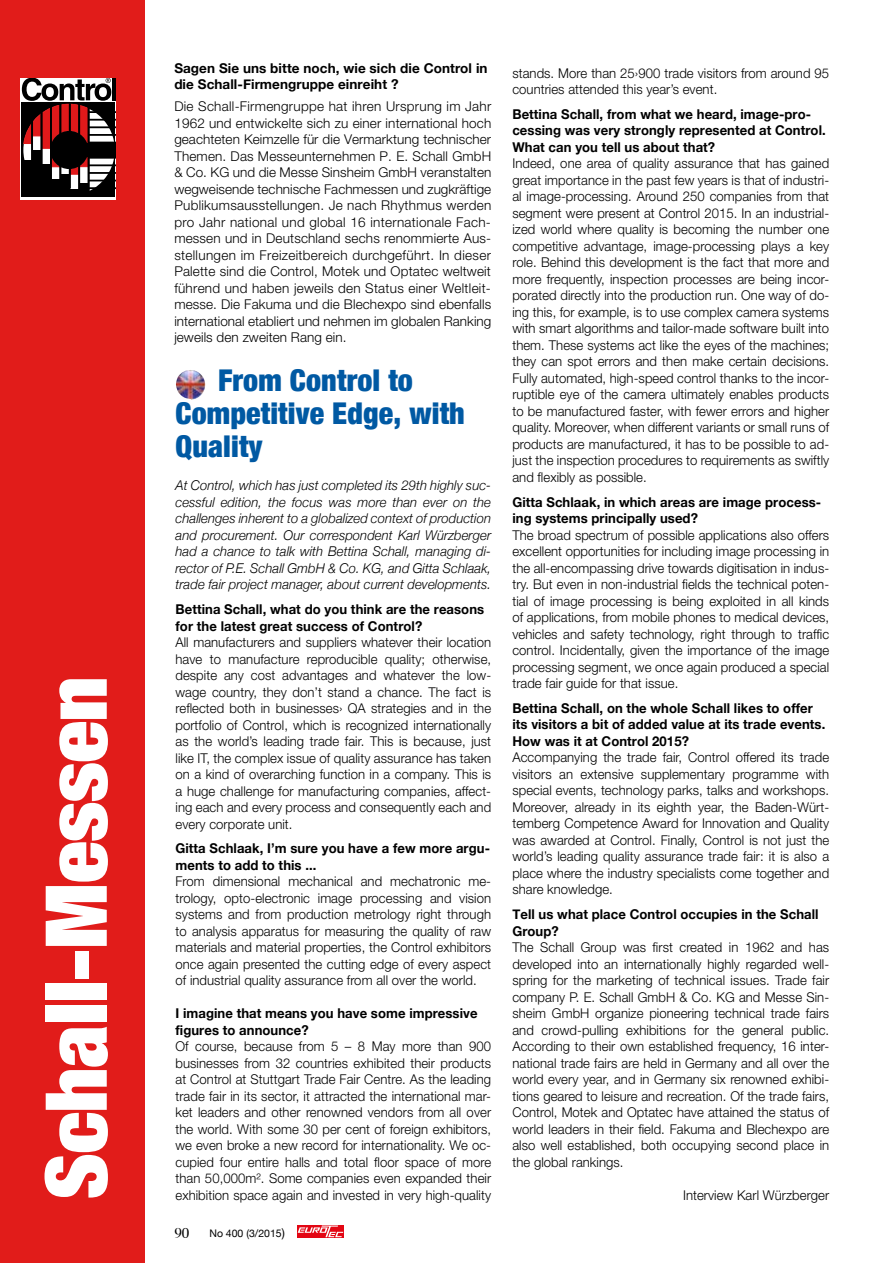
<style>
.page{position:relative;width:893px;height:1263px;background:#fff}
.page>*{position:absolute;margin:0;border:0;box-sizing:border-box;transform-origin:0 0}
.t1{font:900 expanded 85.5px "Helvetica Neue";color:#fff}
.t2{font:900 condensed 30px/33px "Helvetica Neue";letter-spacing:.005em;color:#0059a3}
.t3{font:300 13.5px/16.5px "Helvetica Neue";letter-spacing:.005em;color:#000;text-align:justify}
.t4{font:700 13.5px/16.5px "Helvetica Neue";letter-spacing:.005em;color:#000}
.t5{font:italic 300 13.5px/16.5px "Helvetica Neue";letter-spacing:.005em;color:#000;text-align:justify}
.t6{font:10.5px "Helvetica Neue";color:#000}
.s1{font-size:12px}
</style>
<div class="page">
<div style="left:297px;top:1225px;width:47px;height:12px;background:#e30613"></div>
<svg style="left:298px;top:1225px;width:45px;height:12px"></svg>
<div style="left:0;top:0;width:145px;height:1263px;background:#e11c1a"></div>
<div style="left:20px;top:78px;width:95px;height:122px;background:linear-gradient(to right,#fff,#fff)"></div>
<svg style="left:22px;top:102px;width:93px;height:95px"></svg>
<svg style="left:22px;top:78px;width:93px;height:103px"></svg>
<div style="left:50px;top:131px;width:38px;height:38px;background:#000;border-radius:50%"></div>
<div style="left:42px;top:165px;width:9px;height:28px;background:#000"></div>
<div style="left:23px;top:160px;width:9px;height:31px;background:#000"></div>
<div style="left:32px;top:150px;width:10px;height:42px;background:#000"></div>
<div style="left:51px;top:179px;width:9px;height:18px;background:#000"></div>
<div style="left:60px;top:174px;width:10px;height:23px;background:#000"></div>
<hr style="left:59px;top:104px;width:2px;height:86px;background:#000">
<hr style="left:88px;top:105px;width:2px;height:90px;background:#000">
<hr style="left:31px;top:105px;width:2px;height:85px;background:#000">
<hr style="left:41px;top:105px;width:1px;height:85px;background:#000">
<hr style="left:50px;top:105px;width:2px;height:85px;background:#000">
<hr style="left:69px;top:103px;width:2px;height:86px;background:#000">
<hr style="left:78px;top:104px;width:2px;height:86px;background:#000">
<img style="left:176px;top:370px;width:29px;height:30px">
<h1 class="t1" style="left:22px;top:1199px;width:524px;rotate:-90deg">Schall-Messen</h1>
<p class="t4" style="left:174px;top:60px;width:315px">Sagen Sie uns bitte noch, wie sich die Control in die Schall-Firmengruppe einreiht ?</p>
<p class="t3" style="left:174px;top:98px;width:319px">Die Schall-Firmengruppe hat ihren Ursprung im Jahr 1962 und entwickelte sich zu einer international hoch geachteten Keimzelle für die Vermarktung technischer Themen. Das Messeunternehmen P. E. Schall GmbH &amp; Co. KG und die Messe Sinsheim GmbH veranstalten wegweisende technische Fachmessen und zugkräftige Publikumsausstellungen. Je nach Rhythmus werden pro Jahr national und global 16 internationale Fach&shy;messen und in Deutschland sechs renommierte Aus&shy;stellungen im Freizeitbereich durchgeführt. In dieser Palette sind die Control, Motek und Optatec weltweit führend und haben jeweils den Status einer Weltleit&shy;messe. Die Fakuma und die Blechexpo sind ebenfalls international etabliert und nehmen im globalen Ranking jeweils den zweiten Rang ein.</p>
<h2 class="t2" style="left:176px;top:362px;width:291px;text-indent:43px">From Control to<br>Competitive Edge, with<br>Quality</h2>
<p class="t5" style="left:176px;top:476px;width:317px">At Control, which has just completed its 29th highly suc&shy;cessful edition, the focus was more than ever on the challenges inherent to a globalized context of production and procurement. Our correspondent Karl Würzberger had a chance to talk with Bettina Schall, managing di&shy;rector of P.E. Schall GmbH &amp; Co. KG, and Gitta Schlaak, trade fair project manager, about current developments.</p>
<p class="t4" style="left:176px;top:601px;width:310px">Bettina Schall, what do you think are the reasons for the latest great success of Control?</p>
<p class="t3" style="left:176px;top:634px;width:317px">All manufacturers and suppliers whatever their location have to manufacture reproducible quality; otherwise, despite any cost advantages and whatever the low&shy;wage country, they don’t stand a chance. The fact is reflected both in businesses› QA strategies and in the portfolio of Control, which is recognized internationally as the world’s leading trade fair. This is because, just like IT, the complex issue of quality assurance has taken on a kind of overarching function in a company. This is a huge challenge for manufacturing companies, affect&shy;ing each and every process and consequently each and every corporate unit.</p>
<p class="t4" style="left:176px;top:841px;width:316px">Gitta Schlaak, I’m sure you have a few more argu&shy;ments to add to this ...</p>
<p class="t3" style="left:176px;top:873px;width:317px">From dimensional mechanical and mechatronic me&shy;trology, opto-electronic image processing and vision systems and from production metrology right through to analysis apparatus for measuring the quality of raw materials and material properties, the Control exhibitors once again presented the cutting edge of every aspect of industrial quality assurance from all over the world.</p>
<p class="t4" style="left:176px;top:1005px;width:304px">I imagine that means you have some impressive figures to announce?</p>
<p class="t3" style="left:176px;top:1038px;width:317px">Of course, because from 5 – 8 May more than 900 businesses from 32 countries exhibited their products at Control at Stuttgart Trade Fair Centre. As the leading trade fair in its sector, it attracted the international mar&shy;ket leaders and other renowned vendors from all over the world. With some 30 per cent of foreign exhibitors, we even broke a new record for internationality. We oc&shy;cupied four entire halls and total floor space of more than 50,000m². Some companies even expanded their exhibition space again and invested in very high-quality</p>
<p class="t6" style="left:209px;top:1226px;width:77px">No 400 (3/2015<span class="s1">)</span></p>
<p class="t3" style="left:512px;top:64px;width:318px">stands. More than 25›900 trade visitors from around 95 countries attended this year’s event.</p>
<p class="t4" style="left:512px;top:106px;width:315px">Bettina Schall, from what we heard, image-pro&shy;cessing was very strongly represented at Control.<br>What can you tell us about that?</p>
<p class="t3" style="left:512px;top:155px;width:318px">Indeed, one area of quality assurance that has gained great importance in the past few years is that of industri&shy;al image-processing. Around 250 companies from that segment were present at Control 2015. In an industrial&shy;ized world where quality is becoming the number one competitive advantage, image-processing plays a key role. Behind this development is the fact that more and more frequently, inspection processes are being incor&shy;porated directly into the production run. One way of do&shy;ing this, for example, is to use complex camera systems with smart algorithms and tailor-made software built into them. These systems act like the eyes of the machines; they can spot errors and then make certain decisions.<br>Fully automated, high-speed control thanks to the incor&shy;ruptible eye of the camera ultimately enables products to be manufactured faster, with fewer errors and higher quality. Moreover, when different variants or small runs of products are manufactured, it has to be possible to ad&shy;just the inspection procedures to requirements as swiftly and flexibly as possible.</p>
<p class="t4" style="left:512px;top:494px;width:310px">Gitta Schlaak, in which areas are image process&shy;ing systems principally used?</p>
<p class="t3" style="left:512px;top:526px;width:318px">The broad spectrum of possible applications also offers excellent opportunities for including image processing in the all-encompassing drive towards digitisation in indus&shy;try. But even in non-industrial fields the technical poten&shy;tial of image processing is being exploited in all kinds of applications, from mobile phones to medical devices, vehicles and safety technology, right through to traffic control. Incidentally, given the importance of the image processing segment, we once again produced a special trade fair guide for that issue.</p>
<p class="t4" style="left:512px;top:700px;width:314px">Bettina Schall, on the whole Schall likes to offer its visitors a bit of added value at its trade events.<br>How was it at Control 2015?</p>
<p class="t3" style="left:512px;top:749px;width:318px">Accompanying the trade fair, Control offered its trade visitors an extensive supplementary programme with special events, technology parks, talks and workshops.<br>Moreover, already in its eighth year, the Baden-Würt&shy;temberg Competence Award for Innovation and Quality was awarded at Control. Finally, Control is not just the world’s leading quality assurance trade fair: it is also a place where the industry specialists come together and share knowledge.</p>
<p class="t4" style="left:512px;top:906px;width:308px">Tell us what place Control occupies in the Schall<br>Group?</p>
<p class="t3" style="left:512px;top:939px;width:318px">The Schall Group was first created in 1962 and has developed into an internationally highly regarded well&shy;spring for the marketing of technical issues. Trade fair company P. E. Schall GmbH &amp; Co. KG and Messe Sin&shy;sheim GmbH organize pioneering technical trade fairs and crowd-pulling exhibitions for the general public.<br>According to their own established frequency, 16 inter&shy;national trade fairs are held in Germany and all over the world every year, and in Germany six renowned exhibi&shy;tions geared to leisure and recreation. Of the trade fairs, Control, Motek and Optatec have attained the status of world leaders in their field. Fakuma and Blechexpo are also well established, both occupying second place in the global rankings.</p>
<p class="t3" style="left:683px;top:1186px;width:148px">Interview Karl Würzberger</p>
</div>
